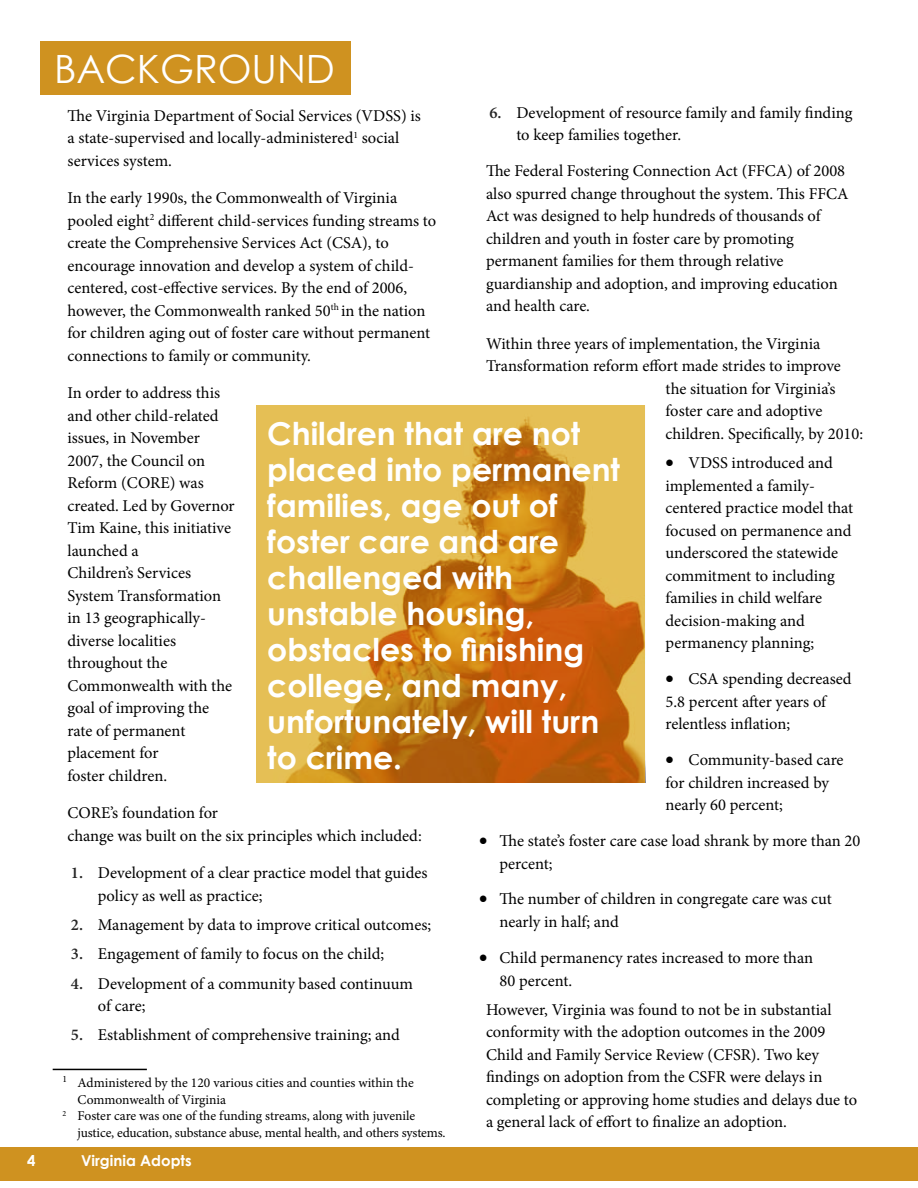
<style>
.page{position:relative;width:918px;height:1188px;background:#fff}
.page>*{position:absolute;margin:0;border:0;box-sizing:border-box;transform-origin:0 0}
.t1{font:39px "Century Gothic";color:#fff}
.t2{font:700 31.5px/36px "Century Gothic";color:#fff}
.t3{font:16.5px/22.5px "Minion Pro";color:#000}
.t4{font:700 15px "Century Gothic";color:#fff}
.t5{font:13.5px "Minion Pro";letter-spacing:-.005em;color:#000}
.s1{font-weight:600;color:#262626}
</style>
<div class="page">
<div style="left:40px;top:41px;width:311px;height:54px;background:#cf9220"></div>
<hr style="left:53px;top:1069px;width:94px;height:1px;background:#000">
<div style="left:0;top:1148px;width:918px;height:33px;background:#cf9220"></div>
<img style="left:257px;top:405px;width:388px;height:378px">
<h1 class="t1" style="left:54px;top:42px;width:282px">BACKGROUND</h1>
<p class="t3" style="left:68px;top:104px;width:355px">The Virginia Department of Social Services (VDSS) is a state-supervised and locally-administered<sup>1</sup> social services system.</p>
<p class="t3" style="left:67px;top:187px;width:370px">In the early 1990s, the Commonwealth of Virginia pooled eight<sup>2</sup> different child-services funding streams to create the Comprehensive Services Act (CSA), to encourage innovation and develop a system of child&shy;centered, cost-effective services. By the end of 2006, however, the Commonwealth ranked 50<sup>th</sup> in the nation for children aging out of foster care without permanent connections to family or community.</p>
<p class="t3" style="left:67px;top:382px;width:169px">In order to address this and other child-related issues, in November<br>2007, the Council on<br>Reform (CORE) was created. Led by Governor<br>Tim Kaine, this initiative launched a<br>Children’s Services<br>System Transformation in 13 geographically&shy;diverse localities throughout the<br>Commonwealth with the goal of improving the rate of permanent placement for<br>foster children.</p>
<p class="t3" style="left:67px;top:802px;width:356px">CORE’s foundation for<br>change was built on the six principles which included:</p>
<p class="t3" style="left:98px;top:862px;width:331px;text-indent:-27px"><span class="s1">1.</span> Development of a clear practice model that guides policy as well as practice;</p>
<p class="t3" style="left:71px;top:914px;width:362px"><span class="s1">2.</span> Management by data to improve critical outcomes;</p>
<p class="t3" style="left:71px;top:943px;width:315px"><span class="s1">3.</span> Engagement of family to focus on the child;</p>
<p class="t3" style="left:98px;top:972px;width:317px;text-indent:-27px"><span class="s1">4.</span> Development of a community based continuum of care;</p>
<p class="t3" style="left:71px;top:1024px;width:331px"><span class="s1">5.</span> Establishment of comprehensive training; and</p>
<p class="t3" style="left:516px;top:101px;width:338px;text-indent:-27px"><span class="s1">6.</span> Development of resource family and family finding to keep families together.</p>
<p class="t3" style="left:486px;top:160px;width:364px">The Federal Fostering Connection Act (FFCA) of 2008 also spurred change throughout the system. This FFCA Act was designed to help hundreds of thousands of children and youth in foster care by promoting permanent families for them through relative guardianship and adoption, and improving education and health care.</p>
<p class="t3" style="left:486px;top:333px;width:336px">Within three years of implementation, the Virginia</p>
<p class="t3" style="left:486px;top:355px;width:356px">Transformation reform effort made strides to improve</p>
<p class="t3" style="left:666px;top:378px;width:171px">the situation for Virginia’s</p>
<p class="t3" style="left:666px;top:400px;width:158px">foster care and adoptive</p>
<p class="t3" style="left:666px;top:423px;width:199px">children. Specifically, by 2010:</p>
<p class="t3" style="left:666px;top:452px;width:189px">• VDSS introduced and implemented a family&shy;centered practice model that focused on permanence and underscored the statewide commitment to including families in child welfare decision-making and permanency planning;</p>
<p class="t3" style="left:666px;top:668px;width:188px">• CSA spending decreased<br>5.8 percent after years of relentless inflation;</p>
<p class="t3" style="left:666px;top:749px;width:180px">• Community-based care for children increased by nearly 60 percent;</p>
<p class="t3" style="left:500px;top:830px;width:362px;text-indent:-20px">• The state’s foster care case load shrank by more than 20 percent;</p>
<p class="t3" style="left:500px;top:888px;width:334px;text-indent:-20px">• The number of children in congregate care was cut nearly in half; and</p>
<p class="t3" style="left:500px;top:947px;width:315px;text-indent:-20px">• Child permanency rates increased to more than<br>80 percent.</p>
<p class="t3" style="left:486px;top:998px;width:373px">However, Virginia was found to not be in substantial conformity with the adoption outcomes in the 2009<br>Child and Family Service Review (CFSR). Two key findings on adoption from the CSFR were delays in completing or approving home studies and delays due to a general lack of effort to finalize an adoption.</p>
<h2 class="t2" style="left:267px;top:414px;width:354px">Children that are not placed into permanent families, age out of foster care and are challenged with unstable housing, obstacles to finishing college, and many, unfortunately, will turn to crime.</h2>
<p class="t5" style="left:63px;top:1074px;width:353px"><sup>1</sup> Administered by the 120 various cities and counties within the</p>
<p class="t5" style="left:78px;top:1090px;width:150px">Commonwealth of Virginia</p>
<p class="t5" style="left:63px;top:1107px;width:354px"><sup>2</sup> Foster care was one of the funding streams, along with juvenile</p>
<p class="t5" style="left:78px;top:1123px;width:369px">justice, education, substance abuse, mental health, and others systems.</p>
<p class="t4" style="left:27px;top:1149px;width:10px">4</p>
<p class="t4" style="left:81px;top:1149px;width:112px">Virginia Adopts</p>
</div>
